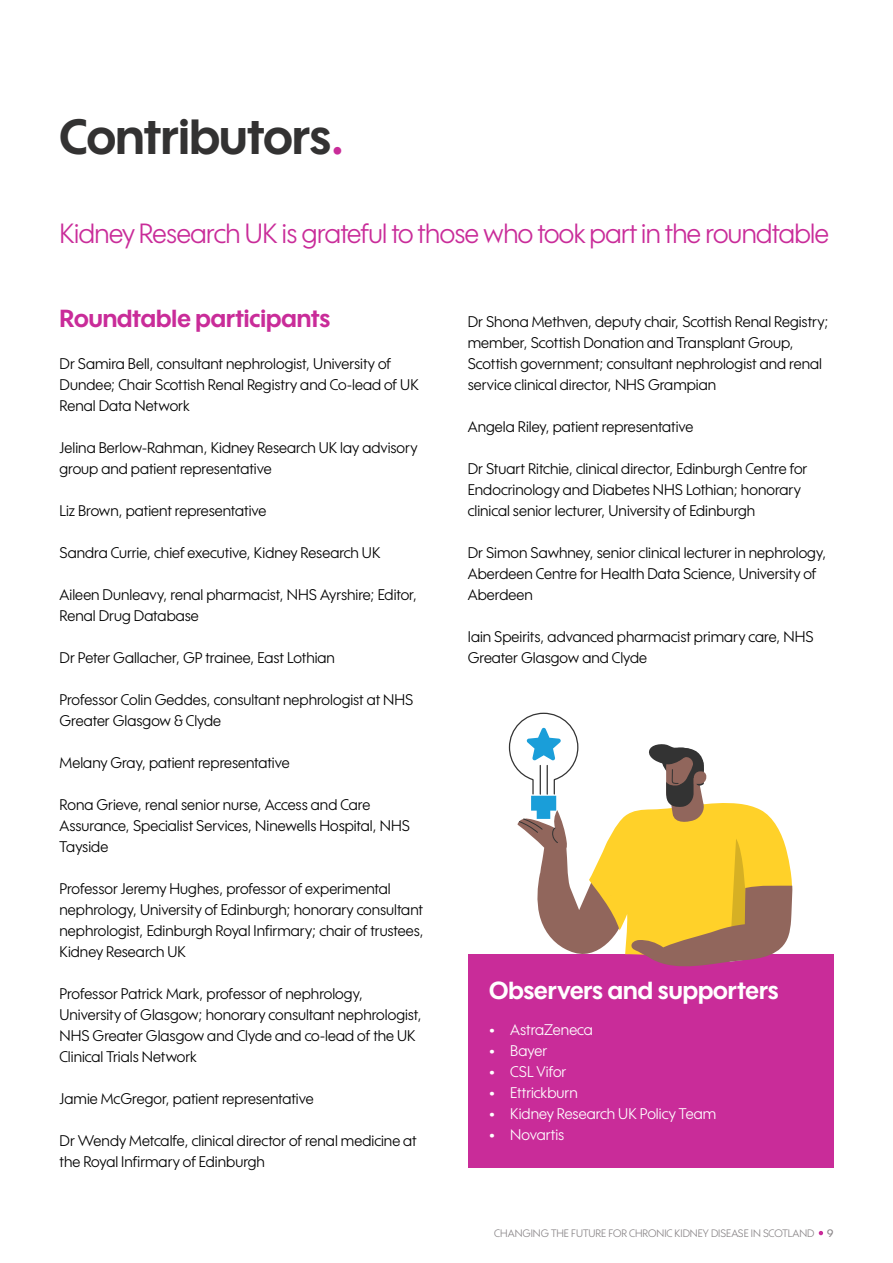
<style>
.page{position:relative;width:893px;height:1263px;background:#fff}
.page>*{position:absolute;margin:0;border:0;box-sizing:border-box;transform-origin:0 0}
.t1{font:700 48px "Wes FYW03";letter-spacing:-.01em;color:#333232}
.t2{font:27px "Wes FYW03";letter-spacing:-.02em;color:#c92c99}
.t3{font:700 24px "Wes FYW03";color:#c92c99}
.t4{font:700 24px "Wes FYW03";color:#fff}
.t5{font:15px/21px "Wes FYW03";color:#000}
.t6{font:15px "Wes FYW03";color:#fff}
.t7{font:10.5px "Wes FYW03";color:#898587}
.s1{color:#c92c99}
.s2{font-weight:900}
.s3{font-weight:500}
</style>
<div class="page">
<svg style="left:819px;top:1231px;width:4px;height:4px"></svg>
<div style="left:468px;top:954px;width:365px;height:213px;background:#c92c99"></div>
<svg style="left:508px;top:712px;width:285px;height:255px"></svg>
<h1 class="t1" style="left:60px;top:106px;width:286px">Contributors<span class="s1">.</span></h1>
<h2 class="t2" style="left:60px;top:216px;width:771px">Kidney Research UK is grateful to those who took part in the roundtable</h2>
<h3 class="t3" style="left:60px;top:303px;width:272px">Roundtable participants</h3>
<p class="t5" style="left:60px;top:353px;width:361px">Dr Samira Bell, consultant nephrologist, University of<br>Dundee; Chair Scottish Renal Registry and Co-lead of UK<br>Renal Data Network</p>
<p class="t5" style="left:60px;top:437px;width:359px">Jelina Berlow-Rahman, Kidney Research UK lay advisory group and patient representative</p>
<p class="t5" style="left:60px;top:500px;width:208px">Liz Brown, patient representative</p>
<p class="t5" style="left:60px;top:542px;width:322px">Sandra Currie, chief executive, Kidney Research UK</p>
<p class="t5" style="left:60px;top:584px;width:359px">Aileen Dunleavy, renal pharmacist, NHS Ayrshire; Editor,<br>Renal Drug Database</p>
<p class="t5" style="left:60px;top:647px;width:277px">Dr Peter Gallacher, GP trainee, East Lothian</p>
<p class="t5" style="left:60px;top:689px;width:355px">Professor Colin Geddes, consultant nephrologist at NHS<br>Greater Glasgow &amp; Clyde</p>
<p class="t5" style="left:60px;top:752px;width:232px">Melany Gray, patient representative</p>
<p class="t5" style="left:60px;top:794px;width:352px">Rona Grieve, renal senior nurse, Access and Care<br>Assurance, Specialist Services, Ninewells Hospital, NHS<br>Tayside</p>
<p class="t5" style="left:60px;top:878px;width:366px">Professor Jeremy Hughes, professor of experimental nephrology, University of Edinburgh; honorary consultant nephrologist, Edinburgh Royal Infirmary; chair of trustees, Kidney Research UK</p>
<p class="t5" style="left:60px;top:983px;width:364px">Professor Patrick Mark, professor of nephrology, University of Glasgow; honorary consultant nephrologist, NHS Greater Glasgow and Clyde and co-lead of the UK Clinical Trials Network</p>
<p class="t5" style="left:60px;top:1088px;width:256px">Jamie McGregor, patient representative</p>
<p class="t5" style="left:60px;top:1130px;width:359px">Dr Wendy Metcalfe, clinical director of renal medicine at the Royal Infirmary of Edinburgh</p>
<p class="t5" style="left:468px;top:311px;width:362px">Dr Shona Methven, deputy chair, Scottish Renal Registry; member, Scottish Donation and Transplant Group, Scottish government; consultant nephrologist and renal service clinical director, NHS Grampian</p>
<p class="t5" style="left:468px;top:416px;width:227px">Angela Riley, patient representative</p>
<p class="t5" style="left:468px;top:458px;width:341px">Dr Stuart Ritchie, clinical director, Edinburgh Centre for<br>Endocrinology and Diabetes NHS Lothian; honorary clinical senior lecturer, University of Edinburgh</p>
<p class="t5" style="left:468px;top:542px;width:360px">Dr Simon Sawhney, senior clinical lecturer in nephrology,<br>Aberdeen Centre for Health Data Science, University of<br>Aberdeen</p>
<p class="t5" style="left:468px;top:626px;width:347px">Iain Speirits, advanced pharmacist primary care, NHS<br>Greater Glasgow and Clyde</p>
<h3 class="t4" style="left:489px;top:975px;width:291px">Observers and supporters</h3>
<p class="t6" style="left:489px;top:1020px;width:105px"><span class="s2">•</span> AstraZeneca</p>
<p class="t6" style="left:489px;top:1041px;width:60px"><span class="s2">•</span> Bayer</p>
<p class="t6" style="left:489px;top:1062px;width:79px"><span class="s2">•</span> CSL Vifor</p>
<p class="t6" style="left:489px;top:1083px;width:90px"><span class="s2">•</span> Ettrickburn</p>
<p class="t6" style="left:489px;top:1104px;width:229px"><span class="s2">•</span> Kidney Research UK Policy Team</p>
<p class="t6" style="left:489px;top:1125px;width:77px"><span class="s2">•</span> Novartis</p>
<p class="t7" style="left:494px;top:1227px;width:341px">CHANGING THE FUTURE FOR CHRONIC KIDNEY DISEASE IN SCOTLAND <span class="s3">9</span></p>
</div>
